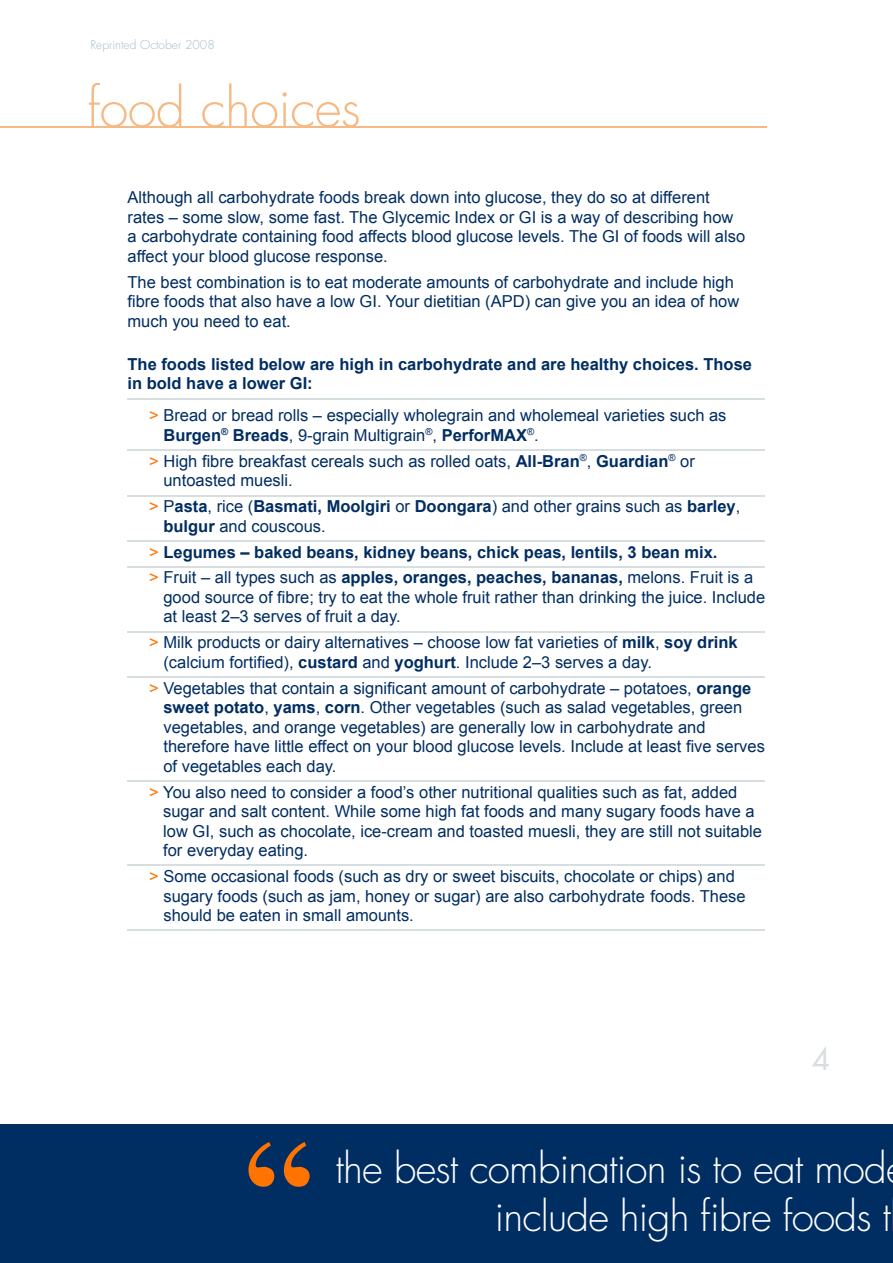
<style>
.page{position:relative;width:893px;height:1263px;background:#fff}
.page>*{position:absolute;margin:0;border:0;box-sizing:border-box;transform-origin:0 0}
.t1{font:300 52.5px "Futura";letter-spacing:-.01em;color:#f7b984}
.t2{font:300 40.5px/48.6px "Futura";letter-spacing:-.02em;color:#fff;text-align:right}
.t3{font:30px "Futura";color:#d6dee0}
.t4{font:16.5px/19.5px "Arial";color:#002d62}
.t5{font:700 16.5px/19.5px "Arial";color:#002d62}
.t6{font:300 12px "Futura";color:#a6bcc7}
.s1{color:#ff7300}
.s2{font-weight:700}
.s3{font-weight:400;color:#ff7300}
.s4{font-weight:400}
</style>
<div class="page">
<div style="left:0;top:1125px;width:893px;height:138px;background:#002d62"></div>
<hr style="left:0;top:126px;width:767px;height:2px;background:#f7b984">
<hr style="left:128px;top:399px;width:637px;height:1px;background:#d6dee0">
<hr style="left:128px;top:449px;width:637px;height:2px;background:#d6dee0">
<hr style="left:128px;top:495px;width:637px;height:1px;background:#d6dee0">
<hr style="left:128px;top:540px;width:637px;height:2px;background:#d6dee0">
<hr style="left:128px;top:566px;width:637px;height:2px;background:#d6dee0">
<hr style="left:128px;top:631px;width:637px;height:1px;background:#d6dee0">
<hr style="left:128px;top:676px;width:637px;height:2px;background:#d6dee0">
<hr style="left:128px;top:780px;width:637px;height:2px;background:#d6dee0">
<hr style="left:128px;top:865px;width:637px;height:1px;background:#d6dee0">
<hr style="left:128px;top:929px;width:637px;height:2px;background:#d6dee0">
<svg style="left:284px;top:1142px;width:26px;height:45px"></svg>
<svg style="left:248px;top:1142px;width:26px;height:45px"></svg>
<p class="t6" style="left:90px;top:36px;width:126px">Reprinted October 2008</p>
<h1 class="t1" style="left:87px;top:74px;width:275px">food choices</h1>
<p class="t4" style="left:128px;top:188px;width:619px">Although all carbohydrate foods break down into glucose, they do so at different rates – some slow, some fast. The Glycemic Index or GI is a way of describing how a carbohydrate containing food affects blood glucose levels. The GI of foods will also affect your blood glucose response.</p>
<p class="t4" style="left:128px;top:272px;width:613px">The best combination is to eat moderate amounts of carbohydrate and include high fibre foods that also have a low GI. Your dietitian (APD) can give you an idea of how much you need to eat.</p>
<p class="t5" style="left:128px;top:354px;width:626px">The foods listed below are high in carbohydrate and are healthy choices. Those in bold have a lower GI:</p>
<p class="t4" style="left:163px;top:406px;width:565px;text-indent:-14px"><span class="s1">&gt;</span> Bread or bread rolls – especially wholegrain and wholemeal varieties such as<br><span class="s2">Burgen</span><sup>®</sup> <span class="s2">Breads</span>, 9-grain Multigrain<sup>®</sup>, <span class="s2">PerforMAX</span><sup>®</sup>.</p>
<p class="t4" style="left:163px;top:451px;width:533px;text-indent:-14px"><span class="s1">&gt;</span> High fibre breakfast cereals such as rolled oats, <span class="s2">All-Bran</span><sup>®</sup>, <span class="s2">Guardian</span><sup>®</sup> or untoasted muesli.</p>
<p class="t4" style="left:163px;top:497px;width:578px;text-indent:-14px"><span class="s1">&gt;</span> P<span class="s2">asta</span>, rice (<span class="s2">Basmati, Moolgiri</span> or <span class="s2">Doongara</span>) and other grains such as <span class="s2">barley</span>, <span class="s2">bulgur</span> and couscous.</p>
<p class="t5" style="left:149px;top:539px;width:605px;line-height:25.8px"><span class="s3">&gt;</span> Legumes – baked beans, kidney beans, chick peas, lentils, 3 bean mix.<br><span class="s3">&gt;</span> <span class="s4">Fruit – all types such as</span> apples, oranges, peaches, bananas, <span class="s4">melons. Fruit is a</span></p>
<p class="t4" style="left:163px;top:587px;width:603px">good source of fibre; try to eat the whole fruit rather than drinking the juice. Include at least 2–3 serves of fruit a day.</p>
<p class="t4" style="left:163px;top:633px;width:576px;text-indent:-14px"><span class="s1">&gt;</span> Milk products or dairy alternatives – choose low fat varieties of <span class="s2">milk</span>, <span class="s2">soy drink </span>(calcium fortified), <span class="s2">custard</span> and <span class="s2">yoghurt</span>. Include 2–3 serves a day.</p>
<p class="t4" style="left:163px;top:678px;width:603px;text-indent:-14px"><span class="s1">&gt;</span> Vegetables that contain a significant amount of carbohydrate – potatoes, <span class="s2">orange sweet potato</span>, <span class="s2">yams</span>, <span class="s2">corn</span>. Other vegetables (such as salad vegetables, green vegetables, and orange vegetables) are generally low in carbohydrate and therefore have little effect on your blood glucose levels. Include at least five serves of vegetables each day.</p>
<p class="t4" style="left:163px;top:782px;width:600px;text-indent:-14px"><span class="s1">&gt;</span> You also need to consider a food’s other nutritional qualities such as fat, added sugar and salt content. While some high fat foods and many sugary foods have a low GI, such as chocolate, ice-cream and toasted muesli, they are still not suitable for everyday eating.</p>
<p class="t4" style="left:163px;top:866px;width:584px;text-indent:-14px"><span class="s1">&gt;</span> Some occasional foods (such as dry or sweet biscuits, chocolate or chips) and sugary foods (such as jam, honey or sugar) are also carbohydrate foods. These should be eaten in small amounts.</p>
<h3 class="t3" style="left:812px;top:1040px;width:20px">4</h3>
<h2 class="t2" style="left:336px;top:1144px;width:557px">the best combination is to eat mod include high fibre foods t</h2>
</div>
